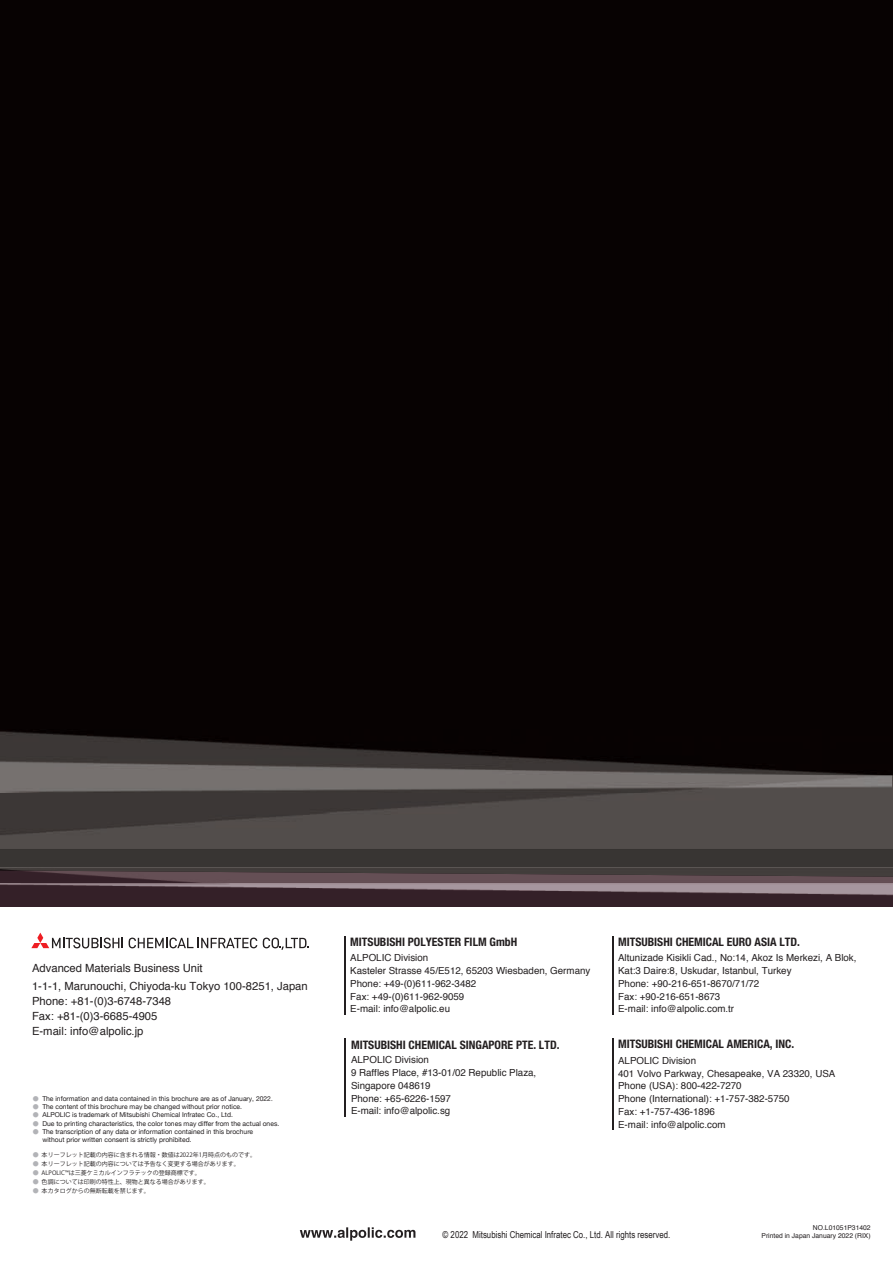
<style>
.page{position:relative;width:893px;height:1263px;background:#fff}
.page>*{position:absolute;margin:0;border:0;box-sizing:border-box;transform-origin:0 0}
.t1{font:700 condensed 11.7px "Helvetica Neue";color:#231f20}
.t2{font:11.25px/15px "Helvetica";color:#231f20}
.t3{font:9.75px/12.8px "Helvetica";color:#231f20}
.t4{font:9.6px "Arial Narrow";color:#231f20}
.t5{font:6.75px/8.2px "Helvetica Neue";color:#231f20}
.t6{font:6.75px "Helvetica";color:#231f20}
.t7{font:6px/9px "Koz Go Pr 6 N";color:#231f20}
.t8{font:6px/8.2px "Ryumin Pr 6";color:#b2b3b7;text-align:justify}
.s1{font-family:"Koz Go Pr 6 N"}
</style>
<div class="page">
<div style="left:0;top:0;width:630px;height:708px;background:#070202"></div>
<div style="left:630px;top:0;width:263px;height:708px;background:#070202"></div>
<img style="left:0;top:792px;width:893px;height:78px">
<img style="left:0;top:708px;width:893px;height:84px">
<img style="left:0;top:867px;width:893px;height:1px">
<img style="left:0;top:870px;width:893px;height:37px">
<img style="left:0;top:884px;width:893px;height:1px">
<img style="left:889px;top:296px;width:4px;height:123px">
<img style="left:892px;top:332px;width:1px;height:47px">
<svg style="left:300px;top:1227px;width:115px;height:14px"></svg>
<hr style="left:344px;top:936px;width:2px;height:78px;background:#231f20">
<hr style="left:612px;top:936px;width:2px;height:78px;background:#231f20">
<hr style="left:612px;top:1039px;width:2px;height:91px;background:#231f20">
<hr style="left:344px;top:1038px;width:2px;height:79px;background:#231f20">
<svg style="left:263px;top:937px;width:45px;height:13px"></svg>
<svg style="left:129px;top:937px;width:128px;height:11px"></svg>
<svg style="left:31px;top:933px;width:92px;height:15px"></svg>
<p class="t2" style="left:32px;top:959px;width:277px;line-height:18px">Advanced Materials Business Unit<br>1-1-1, Marunouchi, Chiyoda-ku Tokyo 100-8251, Japan</p>
<p class="t2" style="left:32px;top:994px;width:141px">Phone: +81-(0)3-6748-7348<br>Fax: +81-(0)3-6685-4905<br>E-mail: info@alpolic.jp</p>
<p class="t5" style="left:42px;top:1094px;width:238px">The information and data contained in this brochure are as of January, 2022<span class="s1">.<br></span>The content of this brochure may be changed without prior notice.<br>ALPOLIC is trademark of Mitsubishi Chemical Infratec Co., Ltd.<br>Due to printing characteristics, the color tones may differ from the actual ones.<br>The transcription of any data or information contained in this brochure<br>without prior written consent is strictly prohibited.</p>
<p class="t8" style="left:33px;top:1094px;width:7px">● ● ● ● ●</p>
<p class="t7" style="left:42px;top:1150px;width:216px">本リーフレット記載の内容に含まれる情報・数値は2022年1月時点のものです。本リーフレット記載の内容については予告なく変更する場合があります。ALPOLIC™は三菱ケミカルインフラテックの登録商標です。<br>色調については印刷の特性上、現物と異なる場合があります。<br>本カタログからの無断転載を禁じます。</p>
<p class="t8" style="left:33px;top:1150px;width:7px;line-height:9px">● ● ● ● ●</p>
<p class="t1" style="left:350px;top:934px;width:168px">MITSUBISHI POLYESTER FILM GmbH</p>
<p class="t1" style="left:618px;top:934px;width:183px">MITSUBISHI CHEMICAL EURO ASIA LTD.</p>
<p class="t3" style="left:350px;top:952px;width:242px">ALPOLIC Division<br>Kasteler Strasse 45/E512, 65203 Wiesbaden, Germany<br>Phone: +49-(0)611-962-3482<br>Fax: +49-(0)611-962-9059<br>E-mail: info@alpolic.eu</p>
<p class="t3" style="left:618px;top:952px;width:240px">Altunizade Kisikli Cad., No:14, Akoz Is Merkezi, A Blok, Kat:3 Daire:8, Uskudar, Istanbul, Turkey<br>Phone: +90-216-651-8670/71/72<br>Fax: +90-216-651-8673<br>E-mail: info@alpolic.com.tr</p>
<p class="t1" style="left:351px;top:1037px;width:210px">MITSUBISHI CHEMICAL SINGAPORE PTE. LTD.</p>
<p class="t1" style="left:618px;top:1037px;width:178px">MITSUBISHI CHEMICAL AMERICA, INC.</p>
<p class="t3" style="left:351px;top:1054px;width:187px">ALPOLIC Division<br>9 Raffles Place, #13-01/02 Republic Plaza,<br>Singapore 048619<br>Phone: +65-6226-1597<br>E-mail: info@alpolic.sg</p>
<p class="t3" style="left:618px;top:1054px;width:219px">ALPOLIC Division<br>401 Volvo Parkway, Chesapeake, VA 23320, USA<br>Phone (USA): 800-422-7270<br>Phone (International): +1-757-382-5750<br>Fax: +1-757-436-1896<br>E-mail: info@alpolic.com</p>
<p class="t6" style="left:813px;top:1222px;width:59px">NO.L01051P31402</p>
<p class="t4" style="left:443px;top:1228px;width:229px">© 2022 Mitsubishi Chemical Infratec Co., Ltd. All rights reserved.</p>
<p class="t6" style="left:761px;top:1231px;width:111px">Printed in Japan January 2022 (RIX)</p>
</div>
